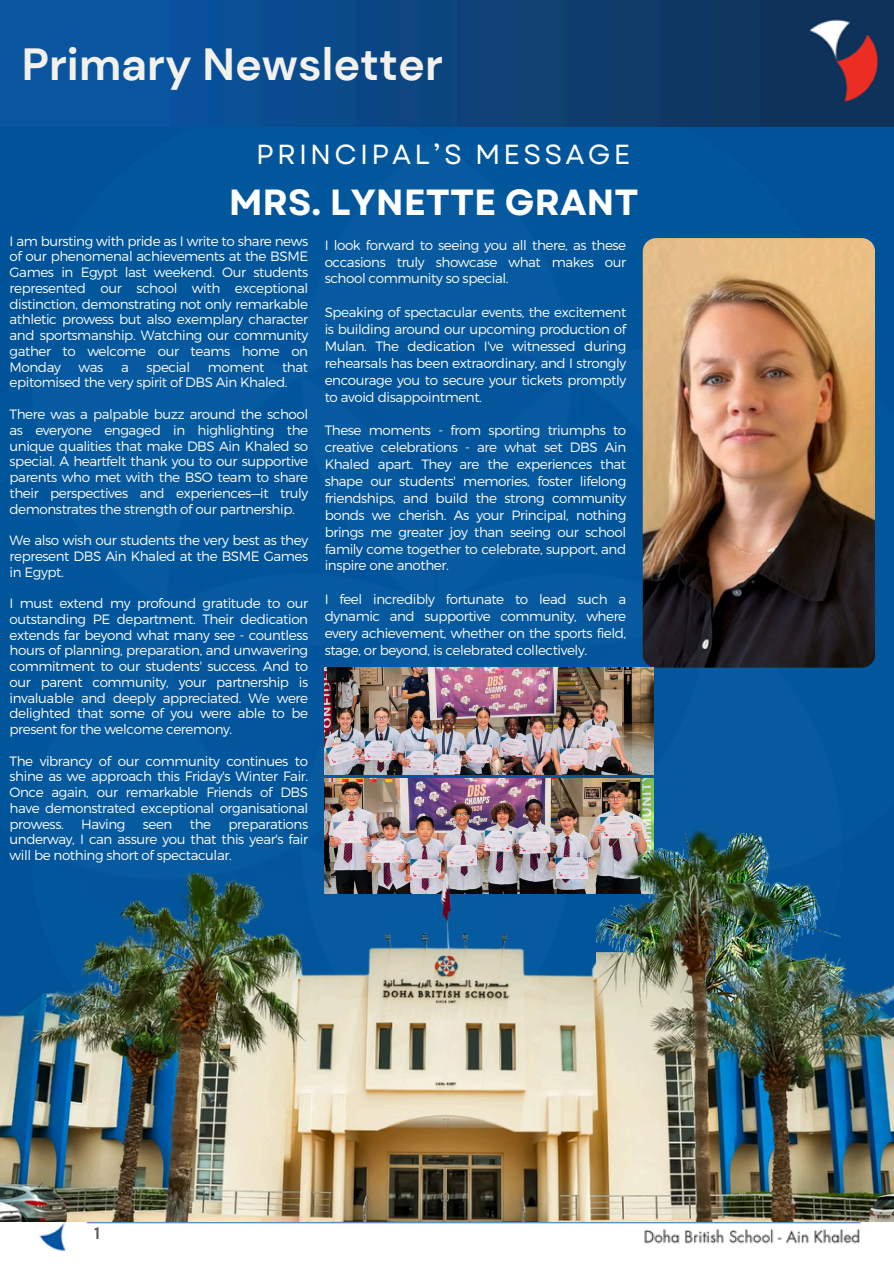
<style>
.page{position:relative;width:894px;height:1264px;background:#fff}
.page>*{position:absolute;margin:0;border:0;box-sizing:border-box;transform-origin:0 0}
.t1{font:700 45px "DM Sans";color:#f2f1eb}
.t2{font:700 36.3px "Garet";color:#fff}
.t3{font:27.6px "Garet";letter-spacing:.115em;color:#fff}
.t4{font:700 16.5px "DM Sans";color:#616161}
.t5{font:300 13.5px/15.8px "Montserrat";letter-spacing:-.03em;color:#fff;text-align:justify}
</style>
<div class="page">
<img style="left:0;top:1220px;width:893px;height:31px">
<div style="left:0;top:127px;width:893px;height:696px;background:#02569c"></div>
<img style="left:0;top:0;width:893px;height:127px">
<img style="left:642px;top:238px;width:232px;height:429px">
<img style="left:324px;top:778px;width:329px;height:45px">
<img style="left:0;top:823px;width:893px;height:397px">
<img style="left:324px;top:667px;width:329px;height:107px">
<h1 class="t1" style="left:22px;top:36px;width:422px">Primary Newsletter</h1>
<p class="t3" style="left:256px;top:134px;width:375px">PRINCIPAL’S MESSAGE</p>
<p class="t2" style="left:228px;top:176px;width:411px">MRS. LYNETTE GRANT</p>
<p class="t5" style="left:10px;top:232px;width:300px">I am bursting with pride as I write to share news of our phenomenal achievements at the BSME Games in Egypt last weekend. Our students represented our school with exceptional distinction, demonstrating not only remarkable athletic prowess but also exemplary character and sportsmanship. Watching our community gather to welcome our teams home on Monday</p>
<p class="t5" style="left:10px;top:358px;width:300px;text-indent:272px">that epitomised the very spirit of DBS Ain Khaled.</p>
<h3 class="t5" style="left:10px;top:405px;width:300px">There was a palpable buzz around the school as everyone engaged in highlighting the unique qualities that make DBS Ain Khaled so special. A heartfelt thank you to our supportive parents who met with the BSO team to share their perspectives and experiences—it truly demonstrates the strength of our partnership.</h3>
<h2 class="t5" style="left:10px;top:531px;width:300px">We also wish our students the very best as they represent DBS Ain Khaled at the BSME Games in Egypt.</h2>
<p class="t5" style="left:10px;top:594px;width:300px">I must extend my profound gratitude to our outstanding PE department. Their dedication extends far beyond what many see - countless hours of planning, preparation, and unwavering commitment to our students' success. And to our parent community, your partnership is invaluable and deeply appreciated. We were delighted that some of you were able to be present for the welcome ceremony.</p>
<p class="t5" style="left:10px;top:752px;width:300px">The vibrancy of our community continues to shine as we approach this Friday's Winter Fair.<br>Once again, our remarkable Friends of DBS have demonstrated exceptional organisational prowess.</p>
<p class="t5" style="left:79px;top:358px;width:26px">was</p>
<p class="t5" style="left:121px;top:358px;width:9px">a</p>
<p class="t5" style="left:146px;top:358px;width:45px">special</p>
<p class="t5" style="left:208px;top:358px;width:58px">moment</p>
<p class="t5" style="left:81px;top:815px;width:46px">Having</p>
<p class="t5" style="left:143px;top:815px;width:31px">seen</p>
<p class="t5" style="left:190px;top:815px;width:23px">the</p>
<p class="t5" style="left:10px;top:815px;width:300px;text-indent:219px">preparations underway, I can assure you that this year's fair will be nothing short of spectacular.</p>
<p class="t5" style="left:324px;top:236px;width:303px;line-height:16.8px">I look forward to seeing you all there, as these occasions truly showcase what makes our school community so special.</p>
<p class="t5" style="left:324px;top:303px;width:303px;line-height:16.8px">Speaking of spectacular events, the excitement is building around our upcoming production of Mulan. The dedication I've witnessed during rehearsals has been extraordinary, and I strongly encourage you to secure your tickets promptly to avoid disappointment.</p>
<p class="t5" style="left:324px;top:421px;width:303px;line-height:16.8px">These moments - from sporting triumphs to creative celebrations - are what set DBS Ain Khaled apart. They are the experiences that shape our students' memories, foster lifelong friendships, and build the strong community bonds we cherish. As your Principal, nothing brings me greater joy than seeing our school family come together to celebrate, support, and inspire one another.</p>
<p class="t5" style="left:324px;top:590px;width:303px;line-height:16.8px">I feel incredibly fortunate to lead such a dynamic and supportive community, where every achievement, whether on the sports field, stage, or beyond, is celebrated collectively.</p>
<p class="t4" style="left:94px;top:1222px;width:7px">1</p>
</div>
